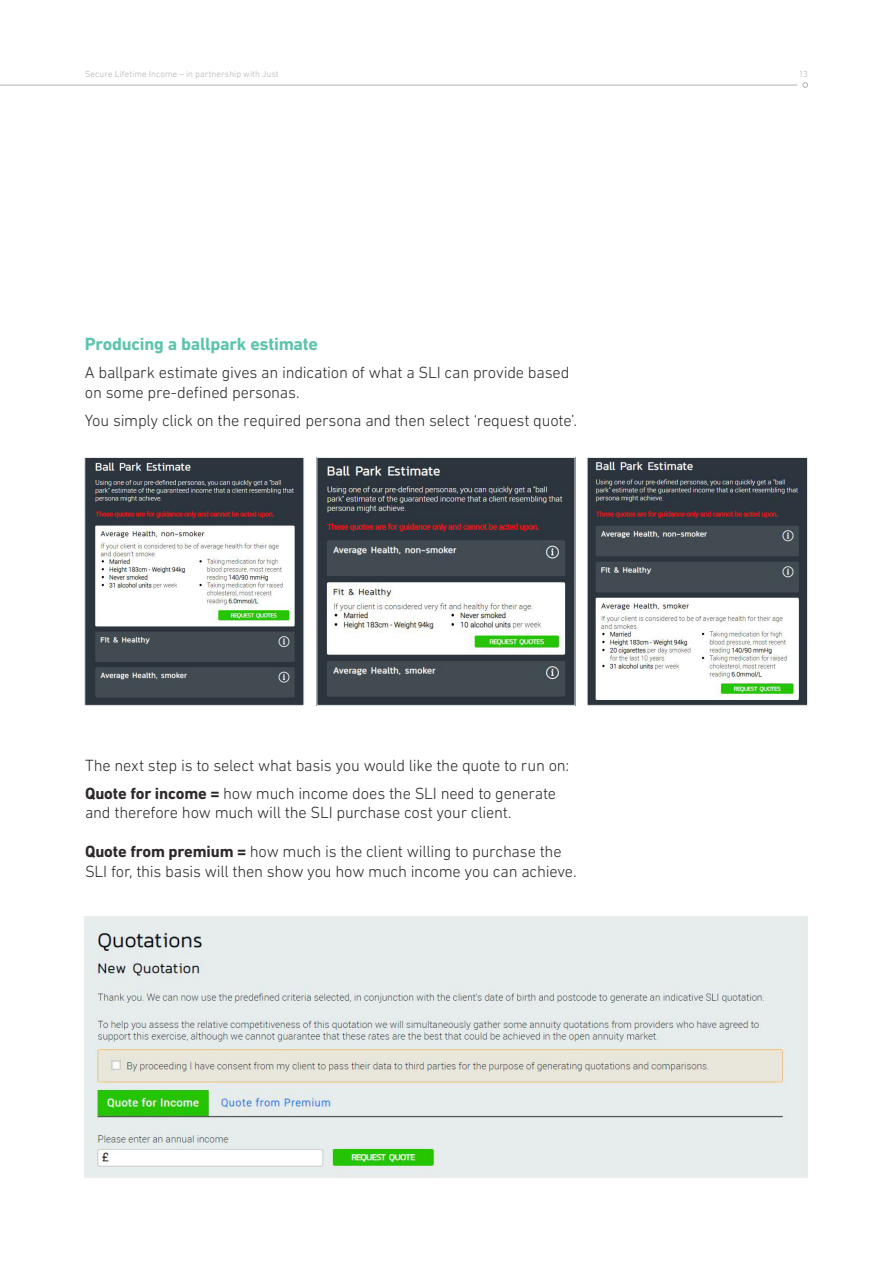
<style>
.page{position:relative;width:893px;height:1263px;background:#fff}
.page>*{position:absolute;margin:0;border:0;box-sizing:border-box;transform-origin:0 0}
.Content_H1_Bold_12_1{font:700 18px "DIN Next LT Pro";letter-spacing:-.015em;color:#5dc3ad}
.Content_Body_Light_1{font:300 16.5px/19.5px "DIN Next LT Pro";letter-spacing:-.015em;color:#2d292a}
.t1{font:300 9px "DIN Next LT Pro";letter-spacing:.01em;color:#b1b1b2}
.s1{font-weight:700}
</style>
<div class="page">
<img style="left:86px;top:459px;width:216px;height:245px">
<div style="left:84px;top:457px;width:220px;height:249px;border:1px solid #ededee"></div>
<img style="left:318px;top:459px;width:255px;height:245px">
<div style="left:316px;top:457px;width:259px;height:249px;border:1px solid #ededee"></div>
<img style="left:589px;top:459px;width:217px;height:245px">
<div style="left:587px;top:457px;width:221px;height:249px;border:1px solid #ededee"></div>
<img style="left:86px;top:918px;width:720px;height:258px">
<div style="left:84px;top:916px;width:724px;height:262px;border:1px solid #ededee"></div>
<svg style="left:803px;top:82px;width:5px;height:6px"></svg>
<hr style="left:0;top:85px;width:797px;height:1px;background:#b1b1b2">
<p class="t1" style="left:85px;top:68px;width:195px">Secure Lifetime Income – in partnership with Just</p>
<p class="t1" style="left:799px;top:68px;width:11px">13</p>
<p class="Content_H1_Bold_12_1" style="left:85px;top:334px;width:234px">Producing a ballpark estimate</p>
<p class="Content_Body_Light_1" style="left:85px;top:363px;width:486px">A ballpark estimate gives an indication of what a SLI can provide based on some pre-defined personas.</p>
<p class="Content_Body_Light_1" style="left:85px;top:410px;width:494px">You simply click on the required persona and then select ‘request quote’.</p>
<p class="Content_Body_Light_1" style="left:85px;top:755px;width:486px">The next step is to select what basis you would like the quote to run on:</p>
<p class="Content_Body_Light_1" style="left:85px;top:783px;width:473px"><span class="s1">Quote for income =</span> how much income does the SLI need to generate and therefore how much will the SLI purchase cost your client.</p>
<p class="Content_Body_Light_1" style="left:85px;top:841px;width:493px"><span class="s1">Quote from premium =</span> how much is the client willing to purchase the<br>SLI for, this basis will then show you how much income you can achieve.</p>
</div>
